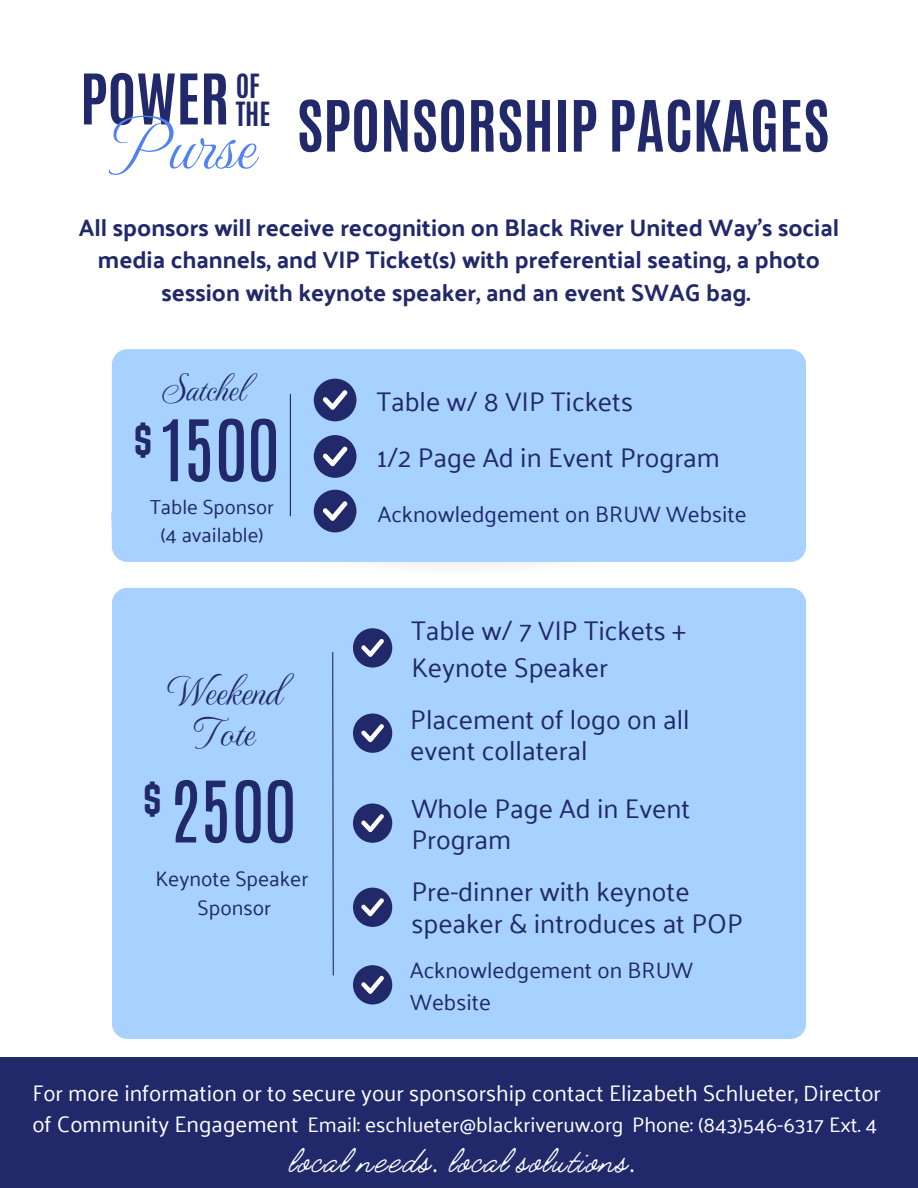
<style>
.page{position:relative;width:918px;height:1188px;background:#fff}
.page>*{position:absolute;margin:0;border:0;box-sizing:border-box;transform-origin:0 0}
.t1{font:74.4px "Monte Carlo";color:#5082f0}
.t2{font:72px "Antonio";color:#21296b}
.t3{font:700 60px "Antonio";color:#21296b}
.t4{font:700 59.25px "Antonio";color:#21296b}
.t5{font:300 42px "Jimmy Script";letter-spacing:.045em;color:#fff}
.t6{font:42px/41.7px "Monte Carlo";color:#21296b;text-align:center}
.t7{font:37.5px "Monte Carlo";color:#21296b}
.t8{font:37.2px "Norwester";color:#21296b}
.t9{font:700 27.9px "Antonio";color:#21296b}
.t10{font:27px/31.5px "Palanquin";color:#21296b}
.t11{font:700 24px/32.7px "Palanquin";color:#21296b;text-align:center}
.t12{font:24px "Roboto Condensed";color:#fff}
.t13{font:22.5px "Palanquin";color:#fff}
.t14{font:22.5px/31.5px "Palanquin";color:#21296b}
.t15{font:21px "Palanquin";color:#fff}
.t16{font:21px "Palanquin";color:#21296b}
.t17{font:20.25px/27.9px "Palanquin";color:#21296b;text-align:center}
.s1{font-size:22.5px}
</style>
<div class="page">
<div style="left:112px;top:349px;width:694px;height:213px;background:#a7d2ff"></div>
<div style="left:112px;top:588px;width:694px;height:451px;background:#a7d2ff"></div>
<div style="left:353px;top:628px;width:39px;height:40px;background:#21296b;border-radius:50%"></div>
<svg style="left:361px;top:639px;width:23px;height:18px"></svg>
<div style="left:353px;top:714px;width:39px;height:39px;background:#21296b;border-radius:50%"></div>
<svg style="left:361px;top:724px;width:23px;height:18px"></svg>
<div style="left:353px;top:803px;width:39px;height:40px;background:#21296b;border-radius:50%"></div>
<svg style="left:361px;top:814px;width:23px;height:18px"></svg>
<svg style="left:332px;top:651px;width:2px;height:325px"></svg>
<div style="left:353px;top:888px;width:39px;height:39px;background:#21296b;border-radius:50%"></div>
<svg style="left:361px;top:898px;width:23px;height:18px"></svg>
<hr style="left:290px;top:394px;width:1px;height:122px;background:#21296b">
<div style="left:314px;top:379px;width:43px;height:42px;background:#21296b;border-radius:50%"></div>
<svg style="left:323px;top:390px;width:25px;height:20px"></svg>
<div style="left:314px;top:435px;width:43px;height:43px;background:#21296b;border-radius:50%"></div>
<svg style="left:323px;top:447px;width:25px;height:19px"></svg>
<div style="left:314px;top:490px;width:43px;height:42px;background:#21296b;border-radius:50%"></div>
<svg style="left:323px;top:501px;width:25px;height:20px"></svg>
<div style="left:353px;top:965px;width:39px;height:40px;background:#21296b;border-radius:50%"></div>
<svg style="left:361px;top:976px;width:23px;height:18px"></svg>
<div style="left:0;top:1058px;width:918px;height:130px;background:#21296b"></div>
<h6 class="t4" style="left:80px;top:57px;width:151px">POWER</h6>
<p class="t9" style="left:236px;top:66px;width:26px">OF</p>
<p class="t9" style="left:236px;top:94px;width:36px">THE</p>
<h6 class="t1" style="left:109px;top:79px;width:145px">Purse</h6>
<p class="t3" style="left:297px;top:83px;width:534px">SPONSORSHIP PACKAGES</p>
<p class="t11" style="left:79px;top:211px;width:762px">All sponsors will receive recognition on Black River United Way's social media channels, and VIP Ticket(s) with preferential seating, a photo session with keynote speaker, and an event SWAG bag.</p>
<h1 class="t8" style="left:134px;top:418px;width:20px">$</h1>
<h5 class="t7" style="left:160px;top:355px;width:86px">Satchel</h5>
<h1 class="t2" style="left:161px;top:399px;width:120px">1500</h1>
<p class="t17" style="left:150px;top:493px;width:125px">Table Sponsor (4 available)</p>
<p class="t6" style="left:166px;top:668px;width:116px">Weekend<br>Tote</p>
<h4 class="t8" style="left:143px;top:777px;width:20px">$</h4>
<h2 class="t2" style="left:170px;top:760px;width:128px">2500</h2>
<p class="t16" style="left:155px;top:866px;width:154px">Keynote Speaker</p>
<h6 class="t16" style="left:197px;top:895px;width:75px">Sponsor</h6>
<p class="t10" style="left:377px;top:386px;width:258px">Table w/ 8 VIP Tickets</p>
<p class="t10" style="left:377px;top:442px;width:345px">1/2 Page Ad in Event Program</p>
<h3 class="t14" style="left:378px;top:498px;width:370px">Acknowledgement on BRUW Website</h3>
<p class="t10" style="left:411px;top:612px;width:276px;line-height:37.2px">Table w/ 7 VIP Tickets +<br>Keynote Speaker</p>
<p class="t10" style="left:410px;top:704px;width:281px">Placement of logo on all event collateral</p>
<p class="t10" style="left:411px;top:793px;width:280px">Whole Page Ad in Event<br>Program</p>
<h6 class="t10" style="left:411px;top:876px;width:333px">Pre-dinner with keynote speaker &amp; introduces at POP</h6>
<p class="t14" style="left:410px;top:955px;width:284px">Acknowledgement on BRUW<br>Website</p>
<h1 class="t12" style="left:38px;top:1074px;width:829px">For more information on becoming a sponsor contact Yolanda McCray, President &amp; CEO</h1>
<p class="t13" style="left:32px;top:1080px;width:850px">For more information or to secure your sponsorship contact Elizabeth Schlueter, Director</p>
<p class="t15" style="left:32px;top:1112px;width:846px"><span class="s1">of Community Engagement</span> Email: eschlueter@blackriveruw.org Phone: (843)546-6317 Ext. 4</p>
<p class="t5" style="left:290px;top:1134px;width:348px">local needs. local solutions.</p>
</div>
